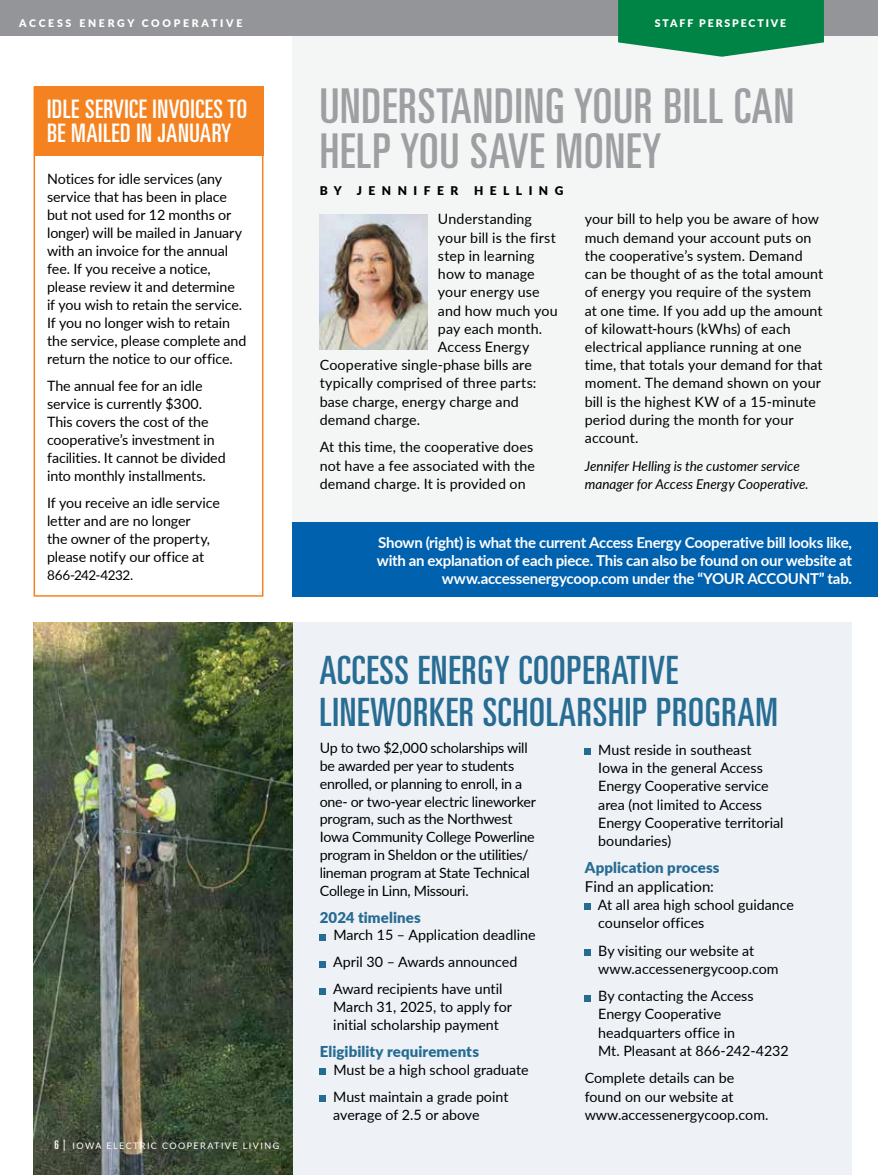
<style>
.page{position:relative;width:878px;height:1175px;background:#fff}
.page>*{position:absolute;margin:0;border:0;box-sizing:border-box;transform-origin:0 0}
.t1{font:ultra-condensed 48px/45px "Univers";letter-spacing:.02em;color:#9d9fa2}
.t2{font:ultra-condensed 39px/42px "Univers LT Std";letter-spacing:.02em;color:#276c92}
.t3{font:ultra-condensed 25.5px/24px "Univers LT Std";letter-spacing:.02em;color:#fff}
.t4{font:700 15px/18px "Lato";letter-spacing:-.02em;color:#fff;text-align:right}
.t5{font:900 15px "Lato";letter-spacing:.005em;color:#276c92}
.t6{font:900 15px "Lato";letter-spacing:.005em;color:#256c92}
.t7{font:15px "Lato";letter-spacing:.005em;color:#000}
.t8{font:14.25px/18.3px "Lato";color:#000}
.t9{font:italic 13.5px/18.3px "Lato";color:#000}
.t10{font:13.5px "Lato";letter-spacing:-.03em;color:#000}
.t11{font:900 12px "Lato";letter-spacing:.54em;color:#000}
.t12{font:900 10.5px "Lato";letter-spacing:.26em;color:#fff}
.t13{font:900 10.5px "Lato";letter-spacing:.18em;color:#fff}
.t14{font:9px "Lato";letter-spacing:.16em;color:#fff}
.s1{font-family:"Univers";font-stretch:ultra-condensed;font-size:12px}
.s2{font-size:12px}
</style>
<div class="page">
<div style="left:277px;top:622px;width:575px;height:552px;background:#eef1f6"></div>
<img style="left:34px;top:622px;width:259px;height:552px">
<div style="left:292px;top:0;width:586px;height:596px;background:#f4f5f5"></div>
<div style="left:0;top:0;width:878px;height:35px;background:#939598"></div>
<svg style="left:618px;top:0;width:206px;height:57px;background:#20925c"></svg>
<div style="left:292px;top:522px;width:586px;height:74px;background:#0061af"></div>
<img style="left:320px;top:214px;width:107px;height:135px">
<svg style="left:320px;top:934px;width:6px;height:6px"></svg>
<svg style="left:320px;top:961px;width:6px;height:6px"></svg>
<svg style="left:320px;top:988px;width:6px;height:6px"></svg>
<svg style="left:320px;top:1068px;width:6px;height:6px"></svg>
<svg style="left:320px;top:1095px;width:6px;height:6px"></svg>
<div style="left:584px;top:748px;width:7px;height:7px;background:#256c92"></div>
<div style="left:584px;top:903px;width:7px;height:6px;background:#256c92"></div>
<div style="left:584px;top:949px;width:7px;height:6px;background:#256c92"></div>
<div style="left:584px;top:994px;width:7px;height:7px;background:#256c92"></div>
<div style="left:34px;top:86px;width:229px;height:70px;background:#f58220"></div>
<div style="left:34px;top:86px;width:229px;height:510px;border:2px solid #f58220"></div>
<p class="t12" style="left:19px;top:15px;width:224px">ACCESS ENERGY COOPERATIVE</p>
<p class="t13" style="left:655px;top:15px;width:133px">STAFF PERSPECTIVE</p>
<h3 class="t3" style="left:47px;top:97px;width:202px">IDLE SERVICE INVOICES TO<br>BE MAILED IN JANUARY</h3>
<p class="t8" style="left:47px;top:169px;width:201px">Notices for idle services (any service that has been in place but not used for 12 months or longer) will be mailed in January with an invoice for the annual fee. If you receive a notice, please review it and determine if you wish to retain the service.<br>If you no longer wish to retain the service, please complete and return the notice to our office.</p>
<p class="t8" style="left:47px;top:376px;width:180px">The annual fee for an idle service is currently $300.<br>This covers the cost of the cooperative’s investment in facilities. It cannot be divided into monthly installments.</p>
<p class="t8" style="left:47px;top:493px;width:174px">If you receive an idle service letter and are no longer<br>the owner of the property, please notify our office at</p>
<p class="t10" style="left:47px;top:566px;width:88px">866-242-4232.</p>
<p class="t14" style="left:55px;top:1139px;width:226px"><span class="s1">6</span> <span class="s2">|</span> IOWA ELECTRIC COOPERATIVE LIVING</p>
<h1 class="t1" style="left:320px;top:83px;width:476px">UNDERSTANDING YOUR BILL CAN<br>HELP YOU SAVE MONEY</h1>
<p class="t11" style="left:320px;top:181px;width:140px">BY JENNIFER</p>
<p class="t11" style="left:474px;top:181px;width:91px">HELLING</p>
<p class="t8" style="left:438px;top:209px;width:96px">Understanding</p>
<p class="t8" style="left:438px;top:228px;width:119px">your bill is the first</p>
<p class="t8" style="left:438px;top:246px;width:98px">step in learning</p>
<p class="t8" style="left:438px;top:264px;width:98px">how to manage</p>
<p class="t8" style="left:438px;top:282px;width:103px">your energy use</p>
<p class="t8" style="left:438px;top:300px;width:121px">and how much you</p>
<p class="t8" style="left:438px;top:319px;width:106px">pay each month.</p>
<p class="t8" style="left:438px;top:337px;width:93px">Access Energy</p>
<p class="t8" style="left:320px;top:355px;width:214px">Cooperative single-phase bills are</p>
<p class="t8" style="left:320px;top:373px;width:218px">typically comprised of three parts:</p>
<p class="t8" style="left:320px;top:392px;width:200px">base charge, energy charge and</p>
<p class="t8" style="left:320px;top:410px;width:102px">demand charge.</p>
<p class="t8" style="left:320px;top:437px;width:217px;text-align:justify">At this time, the cooperative does not have a fee associated with the demand charge. It is provided on</p>
<p class="t8" style="left:584px;top:209px;width:240px">your bill to help you be aware of how much demand your account puts on the cooperative’s system. Demand can be thought of as the total amount of energy you require of the system at one time. If you add up the amount of kilowatt-hours (kWhs) of each electrical appliance running at one time, that totals your demand for that moment. The demand shown on your bill is the highest KW of a 15-minute period during the month for your account.</p>
<p class="t9" style="left:584px;top:456px;width:225px">Jennifer Helling is the customer service manager for Access Energy Cooperative.</p>
<p class="t4" style="left:377px;top:532px;width:476px">Shown (right) is what the current Access Energy Cooperative bill looks like, with an explanation of each piece. This can also be found on our website at www.accessenergycoop.com under the “YOUR ACCOUNT” tab.</p>
<h2 class="t2" style="left:319px;top:648px;width:460px">ACCESS ENERGY COOPERATIVE<br>LINEWORKER SCHOLARSHIP PROGRAM</h2>
<p class="t8" style="left:320px;top:738px;width:218px;line-height:17.7px">Up to two $2,000 scholarships will be awarded per year to students enrolled, or planning to enroll, in a one- or two-year electric lineworker program, such as the Northwest Iowa Community College Powerline program in Sheldon or the utilities/ lineman program at State Technical College in Linn, Missouri.</p>
<p class="t5" style="left:320px;top:905px;width:102px">2024 timelines</p>
<p class="t8" style="left:333px;top:921px;width:204px;line-height:27px">March 15 – Application deadline<br>April 30 – Awards announced<br>Award recipients have until</p>
<p class="t8" style="left:333px;top:997px;width:180px;line-height:17.7px">March 31, 2025, to apply for initial scholarship payment</p>
<p class="t6" style="left:320px;top:1040px;width:161px">Eligibility requirements</p>
<p class="t8" style="left:333px;top:1055px;width:197px;line-height:27px">Must be a high school graduate<br>Must maintain a grade point</p>
<p class="t8" style="left:333px;top:1104px;width:148px">average of 2.5 or above</p>
<p class="t8" style="left:598px;top:740px;width:187px">Must reside in southeast<br>Iowa in the general Access<br>Energy Cooperative service area (not limited to Access<br>Energy Cooperative territorial boundaries)</p>
<p class="t5" style="left:584px;top:856px;width:136px">Application process</p>
<p class="t7" style="left:584px;top:875px;width:131px">Find an application:</p>
<p class="t8" style="left:598px;top:895px;width:198px">At all area high school guidance counselor offices</p>
<p class="t8" style="left:598px;top:940px;width:182px">By visiting our website at www.accessenergycoop.com</p>
<p class="t8" style="left:598px;top:986px;width:192px">By contacting the Access<br>Energy Cooperative headquarters office in<br>Mt. Pleasant at 866-242-4232</p>
<p class="t8" style="left:584px;top:1068px;width:185px">Complete details can be found on our website at www.accessenergycoop.com.</p>
</div>
